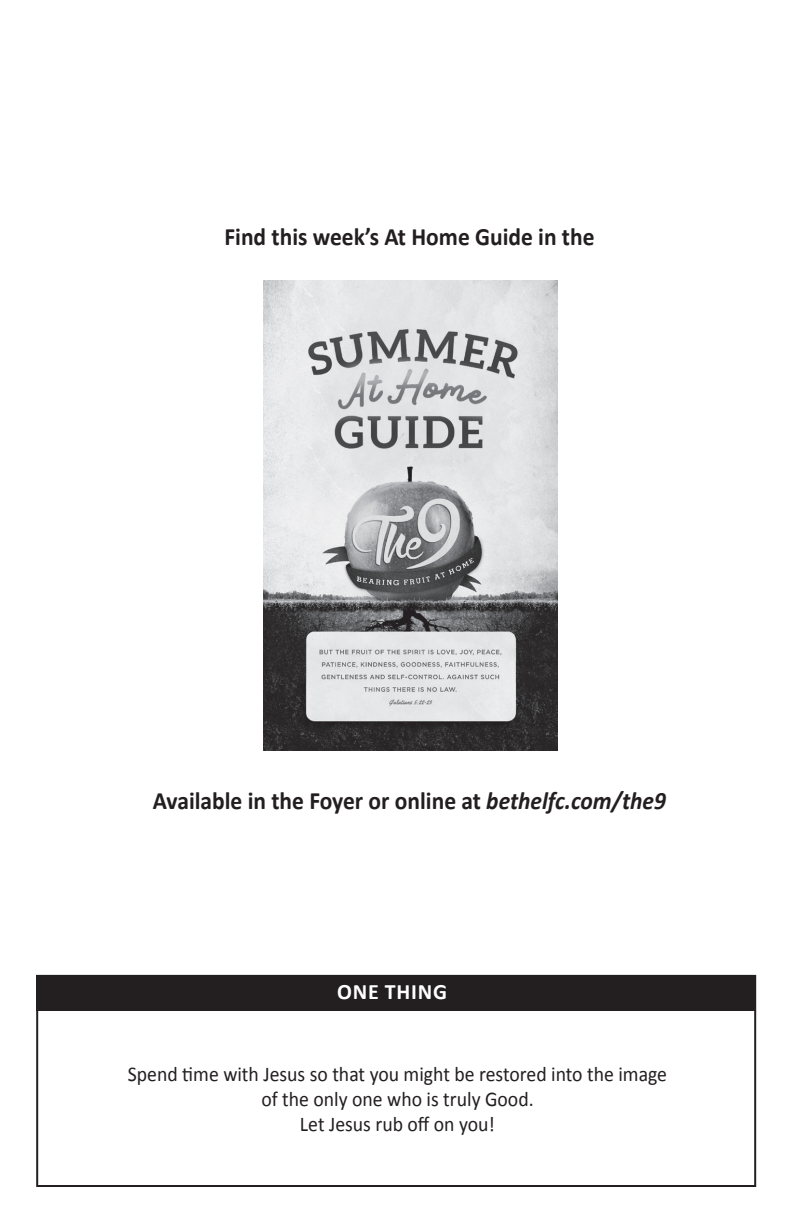
<style>
.page{position:relative;width:792px;height:1224px;background:#fff}
.page>*{position:absolute;margin:0;border:0;box-sizing:border-box;transform-origin:0 0}
.t1{font:700 25px "Calibri";color:#231f20;scale:.94 1}
.t2{font:700 22px "Calibri";letter-spacing:.04em;color:#fff}
.t3{font:21px/25.2px "Calibri";color:#231f20;text-align:center;scale:.94 1}
.s1{font-style:italic}
</style>
<div class="page">
<img style="left:264px;top:281px;width:293px;height:469px">
<div style="left:36px;top:975px;width:720px;height:36px;background:#231f20"></div>
<div style="left:36px;top:975px;width:720px;height:212px;border:2px solid #231f20"></div>
<p class="t1" style="left:224px;top:221px;width:395px">Find this week’s At Home Guide in the</p>
<p class="t1" style="left:153px;top:785px;width:547px">Available in the Foyer or online at <span class="s1">bethelfc.com/the9</span></p>
<p class="t2" style="left:337px;top:978px;width:112px">ONE THING</p>
<p class="t3" style="left:128px;top:1061px;width:575px">Spend time with Jesus so that you might be restored into the image of the only one who is truly Good.<br>Let Jesus rub off on you!</p>
</div>
